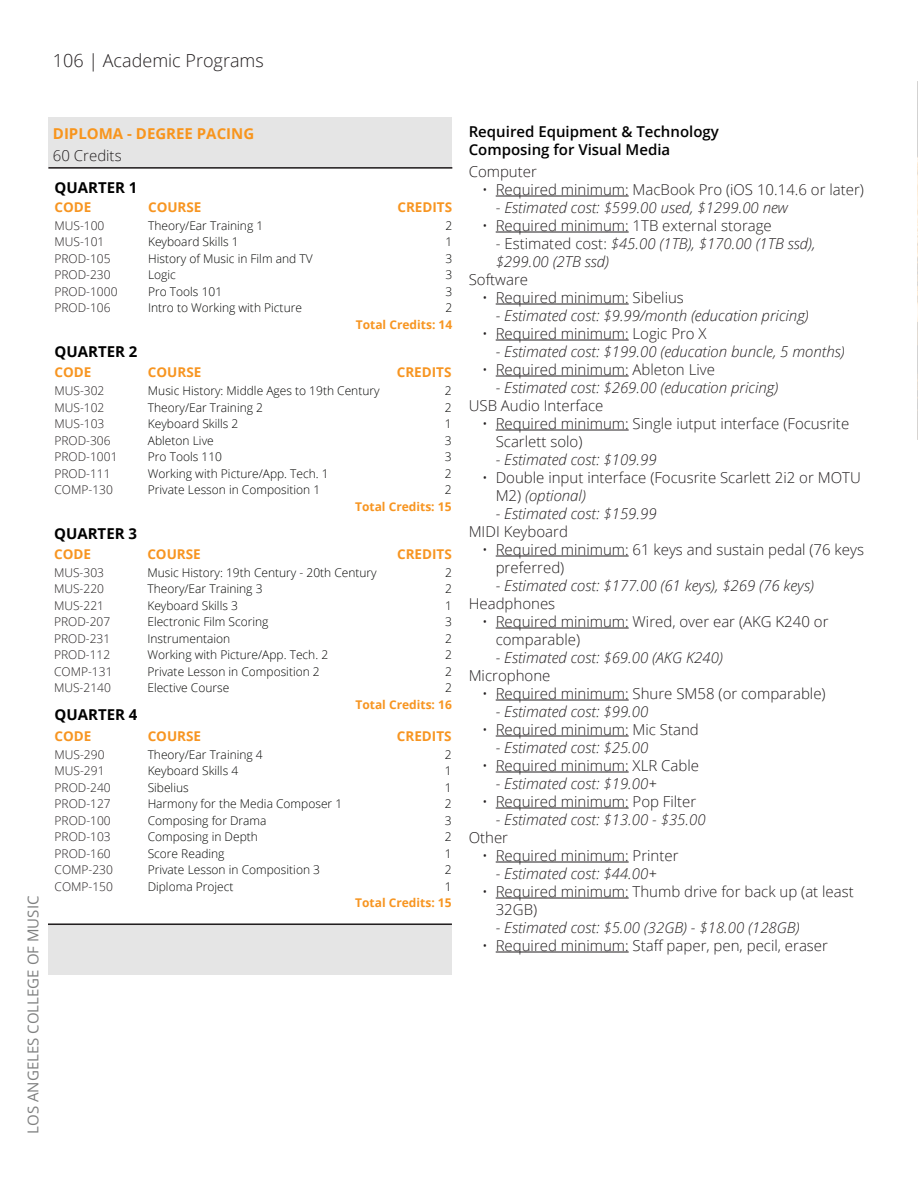
<style>
.page{position:relative;width:918px;height:1188px;background:#fff}
.page>*{position:absolute;margin:0;border:0;box-sizing:border-box;transform-origin:0 0}
.t1{font:300 18px "Open Sans";color:#231f20}
.t2{font:300 15px/18px "Open Sans";color:#231f20}
.t3{font:italic 300 15px/18px "Open Sans";color:#231f20}
.t4{font:600 15px/18px "Open Sans";color:#000}
.t5{font:700 15px "Open Sans";color:#000}
.t6{font:15px "Open Sans";color:#7f8080}
.t7{font:700 15px "Open Sans";color:#f8951d}
.t8{font:700 13.5px "Open Sans";color:#f79521}
.t9{font:300 12px/16.5px "Open Sans";color:#040503}
.t10{font:300 12px/16.5px "Open Sans";color:#231f20}
.t11{font:700 12px "Open Sans";color:#f79521}
.t12{font:300 12px/16.5px "Open Sans";color:#000;text-align:justify}
.s1{font-style:normal}
.s2{font-style:italic}
</style>
<div class="page">
<div style="left:48px;top:117px;width:404px;height:52px;background:#e5e5e5"></div>
<hr style="left:48px;top:167px;width:404px;height:2px;background:#231f20">
<div style="left:48px;top:924px;width:404px;height:51px;background:#e5e5e5"></div>
<hr style="left:48px;top:924px;width:404px;height:1px;background:#231f20">
<hr style="left:496px;top:196px;width:133px;height:1px;background:#231f20">
<hr style="left:496px;top:232px;width:133px;height:1px;background:#231f20">
<hr style="left:496px;top:304px;width:133px;height:1px;background:#231f20">
<hr style="left:496px;top:340px;width:133px;height:1px;background:#231f20">
<hr style="left:496px;top:376px;width:133px;height:1px;background:#231f20">
<hr style="left:496px;top:430px;width:133px;height:1px;background:#231f20">
<hr style="left:496px;top:556px;width:133px;height:1px;background:#231f20">
<hr style="left:496px;top:628px;width:133px;height:1px;background:#231f20">
<hr style="left:496px;top:700px;width:133px;height:1px;background:#231f20">
<hr style="left:496px;top:736px;width:133px;height:1px;background:#231f20">
<hr style="left:496px;top:772px;width:133px;height:1px;background:#231f20">
<hr style="left:496px;top:808px;width:133px;height:1px;background:#231f20">
<hr style="left:496px;top:862px;width:133px;height:1px;background:#231f20">
<hr style="left:496px;top:898px;width:133px;height:1px;background:#231f20">
<hr style="left:496px;top:952px;width:133px;height:1px;background:#231f20">
<img style="left:917px;top:81px;width:1px;height:359px">
<p class="t1" style="left:53px;top:48px;width:212px">106 | Academic Programs</p>
<p class="t6" style="left:22px;top:1134px;width:239px;rotate:-90deg">LOS ANGELES COLLEGE OF MUSIC</p>
<p class="t7" style="left:53px;top:123px;width:203px">DIPLOMA - DEGREE PACING</p>
<p class="t2" style="left:53px;top:146px;width:70px">60 Credits</p>
<p class="t5" style="left:54px;top:177px;width:84px">QUARTER 1</p>
<p class="t8" style="left:54px;top:197px;width:38px">CODE</p>
<p class="t10" style="left:54px;top:217px;width:65px">MUS-100<br>MUS-101<br>PROD-105<br>PROD-230<br>PROD-1000<br>PROD-106</p>
<p class="t5" style="left:54px;top:341px;width:84px">QUARTER 2</p>
<p class="t8" style="left:54px;top:363px;width:38px">CODE</p>
<p class="t10" style="left:54px;top:382px;width:65px">MUS-302<br>MUS-102<br>MUS-103<br>PROD-306<br>PROD-1001<br>PROD-111<br>COMP-130</p>
<p class="t5" style="left:54px;top:523px;width:84px">QUARTER 3</p>
<p class="t8" style="left:54px;top:544px;width:38px">CODE</p>
<p class="t10" style="left:54px;top:564px;width:60px">MUS-303<br>MUS-220<br>MUS-221<br>PROD-207<br>PROD-231<br>PROD-112<br>COMP-131<br>MUS-2140</p>
<p class="t5" style="left:55px;top:704px;width:84px">QUARTER 4</p>
<p class="t8" style="left:55px;top:726px;width:38px">CODE</p>
<p class="t10" style="left:55px;top:746px;width:60px">MUS-290<br>MUS-291<br>PROD-240<br>PROD-127<br>PROD-100<br>PROD-103<br>PROD-160<br>COMP-230<br>COMP-150</p>
<p class="t8" style="left:148px;top:197px;width:55px">COURSE</p>
<p class="t9" style="left:148px;top:217px;width:166px">Theory/Ear Training 1<br>Keyboard Skills 1<br>History of Music in Film and TV<br>Logic<br>Pro Tools 101<br>Intro to Working with Picture</p>
<p class="t8" style="left:397px;top:197px;width:56px">CREDITS</p>
<p class="t9" style="left:445px;top:217px;width:8px;text-align:justify">2<br>1<br>3<br>3<br>3<br>2</p>
<p class="t11" style="left:356px;top:316px;width:98px">Total Credits: 14</p>
<p class="t8" style="left:148px;top:363px;width:55px">COURSE</p>
<p class="t9" style="left:148px;top:382px;width:233px">Music History: Middle Ages to 19th Century<br>Theory/Ear Training 2<br>Keyboard Skills 2<br>Ableton Live<br>Pro Tools 110<br>Working with Picture/App. Tech. 1<br>Private Lesson in Composition 1</p>
<p class="t8" style="left:397px;top:363px;width:56px">CREDITS</p>
<p class="t9" style="left:445px;top:382px;width:8px;text-align:justify">2<br>2<br>1<br>3<br>3<br>2<br>2</p>
<p class="t11" style="left:355px;top:498px;width:98px">Total Credits: 15</p>
<p class="t8" style="left:147px;top:544px;width:55px">COURSE</p>
<p class="t9" style="left:147px;top:564px;width:231px">Music History: 19th Century - 20th Century<br>Theory/Ear Training 3<br>Keyboard Skills 3<br>Electronic Film Scoring<br>Instrumentaion<br>Working with Picture/App. Tech. 2<br>Private Lesson in Composition 2<br>Elective Course</p>
<p class="t8" style="left:397px;top:544px;width:56px">CREDITS</p>
<p class="t9" style="left:445px;top:564px;width:8px;text-align:justify">2<br>2<br>1<br>3<br>2<br>2<br>2<br>2</p>
<p class="t11" style="left:355px;top:696px;width:98px">Total Credits: 16</p>
<p class="t8" style="left:148px;top:726px;width:55px">COURSE</p>
<p class="t9" style="left:148px;top:746px;width:196px">Theory/Ear Training 4<br>Keyboard Skills 4<br>Sibelius<br>Harmony for the Media Composer 1<br>Composing for Drama<br>Composing in Depth<br>Score Reading<br>Private Lesson in Composition 3<br>Diploma Project</p>
<p class="t8" style="left:397px;top:726px;width:56px">CREDITS</p>
<p class="t12" style="left:445px;top:746px;width:8px">2<br>1<br>1<br>2<br>3<br>2<br>1<br>2<br>1</p>
<p class="t11" style="left:355px;top:894px;width:98px">Total Credits: 15</p>
<p class="t4" style="left:469px;top:122px;width:252px">Required Equipment &amp; Technology<br>Composing for Visual Media</p>
<p class="t2" style="left:469px;top:162px;width:70px">Computer</p>
<p class="t2" style="left:482px;top:180px;width:383px">• Required minimum: MacBook Pro (iOS 10.14.6 or later)</p>
<p class="t3" style="left:496px;top:198px;width:294px"><span class="s1">-</span> Estimated cost: $599.00 used, $1299.00 new</p>
<p class="t2" style="left:482px;top:216px;width:291px">• Required minimum: 1TB external storage</p>
<p class="t3" style="left:496px;top:234px;width:321px"><span class="s1">- Estimated cost:</span> $45.00 (1TB), $170.00 (1TB ssd), $299.00 (2TB ssd)</p>
<p class="t2" style="left:469px;top:270px;width:61px">Software</p>
<p class="t2" style="left:482px;top:288px;width:203px">• Required minimum: Sibelius</p>
<p class="t3" style="left:496px;top:306px;width:315px">- Estimated cost: $9.99/month (education pricing)</p>
<p class="t2" style="left:482px;top:324px;width:226px">• Required minimum: Logic Pro X</p>
<p class="t3" style="left:496px;top:342px;width:350px">- Estimated cost: $199.00 (education buncle, 5 months)</p>
<p class="t2" style="left:482px;top:360px;width:234px">• Required minimum: Ableton Live</p>
<p class="t3" style="left:496px;top:378px;width:284px">- Estimated cost: $269.00 (education pricing)</p>
<p class="t2" style="left:469px;top:396px;width:136px">USB Audio Interface</p>
<p class="t2" style="left:496px;top:414px;width:355px;text-indent:-14px">• Required minimum: Single iutput interface (Focusrite<br>Scarlett solo)</p>
<p class="t3" style="left:496px;top:450px;width:162px">- Estimated cost: $109.99</p>
<p class="t2" style="left:496px;top:468px;width:367px;text-indent:-14px">• Double input interface (Focusrite Scarlett 2i2 or MOTU<br>M2) <span class="s2">(optional)</span></p>
<p class="t3" style="left:496px;top:504px;width:162px">- Estimated cost: $159.99</p>
<p class="t2" style="left:469px;top:522px;width:101px">MIDI Keyboard</p>
<p class="t2" style="left:496px;top:540px;width:370px;text-indent:-14px">• Required minimum: 61 keys and sustain pedal (76 keys preferred)</p>
<p class="t3" style="left:496px;top:576px;width:320px">- Estimated cost: $177.00 (61 keys), $269 (76 keys)</p>
<p class="t2" style="left:469px;top:594px;width:88px">Headphones</p>
<p class="t2" style="left:496px;top:612px;width:334px;text-indent:-14px">• Required minimum: Wired, over ear (AKG K240 or comparable)</p>
<p class="t3" style="left:496px;top:648px;width:229px">- Estimated cost: $69.00 (AKG K240)</p>
<p class="t2" style="left:469px;top:666px;width:83px">Microphone</p>
<p class="t2" style="left:482px;top:684px;width:345px">• Required minimum: Shure SM58 (or comparable)</p>
<p class="t3" style="left:496px;top:702px;width:154px">- Estimated cost: $99.00</p>
<p class="t2" style="left:482px;top:720px;width:218px">• Required minimum: Mic Stand</p>
<p class="t3" style="left:496px;top:738px;width:154px">- Estimated cost: $25.00</p>
<p class="t2" style="left:482px;top:756px;width:218px">• Required minimum: XLR Cable</p>
<p class="t3" style="left:496px;top:774px;width:162px">- Estimated cost: $19.00+</p>
<p class="t2" style="left:482px;top:792px;width:216px">• Required minimum: Pop Filter</p>
<p class="t3" style="left:496px;top:810px;width:211px">- Estimated cost: $13.00 - $35.00</p>
<p class="t2" style="left:469px;top:828px;width:41px">Other</p>
<p class="t2" style="left:482px;top:846px;width:198px">• Required minimum: Printer</p>
<p class="t3" style="left:496px;top:864px;width:162px">- Estimated cost: $44.00+</p>
<p class="t2" style="left:496px;top:882px;width:360px;text-indent:-14px">• Required minimum: Thumb drive for back up (at least<br>32GB)</p>
<p class="t3" style="left:496px;top:918px;width:305px">- Estimated cost: $5.00 (32GB) - $18.00 (128GB)</p>
<p class="t2" style="left:482px;top:936px;width:347px">• Required minimum: Staff paper, pen, pecil, eraser</p>
</div>
